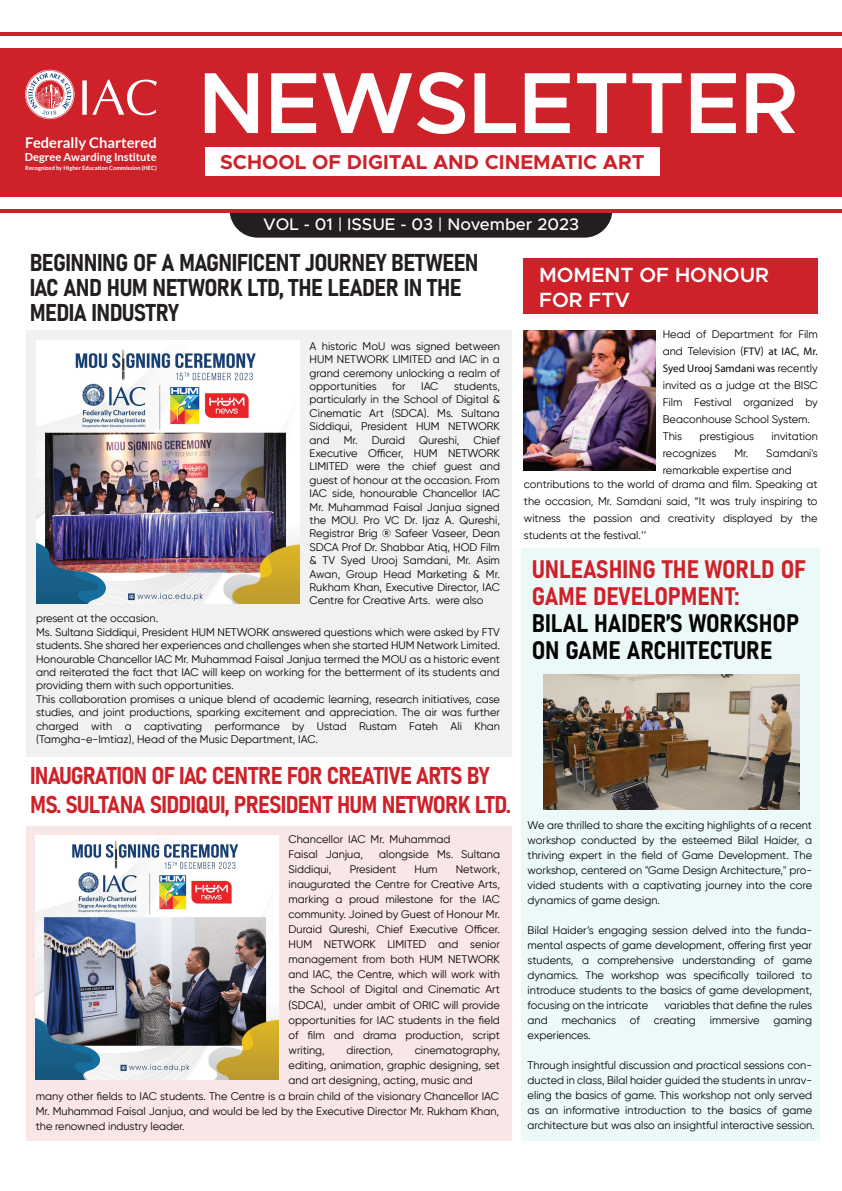
<style>
.page{position:relative;width:842px;height:1191px;background:#fff}
.page>*{position:absolute;margin:0;border:0;box-sizing:border-box;transform-origin:0 0}
.t1{font:600 87px "Metropolis";color:#fff}
.t2{font:50.4px "Optima";color:#fff}
.t3{font:25px/27px "Bahnschrift";color:#040503}
.t4{font:25px/27px "Bahnschrift";color:#ce212a}
.t5{font:24px/25px "Bahnschrift";letter-spacing:-.02em;color:#231f20}
.t6{font:24px/28.8px "Bahnschrift";letter-spacing:-.03em;color:#ce212a}
.t7{font:600 20.7px/24.8px "Metropolis";color:#fff}
.t8{font:700 20.2px "Metropolis";color:#ce212a}
.t9{font:500 16.8px "Metropolis";color:#fff}
.t10{font:700 14.7px "Lato";color:#fff}
.t11{font:700 11.1px "Lato";color:#fff}
.t12{font:11px/15px "Gilroy";color:#040503;text-align:justify}
.t13{font:11px "Myriad Pro";color:#040503}
.t14{font:700 5.8px "Lato";color:#fff}
.s1{font-family:"Myriad Pro"}
.s2{font-family:"Gilroy"}
</style>
<div class="page">
<div style="left:521px;top:549px;width:299px;height:591px;background:#ebf9f8"></div>
<div style="left:26px;top:330px;width:485px;height:426px;background:#f1f1f1"></div>
<svg style="left:230px;top:213px;width:382px;height:25px;background:#2d292a"></svg>
<div style="left:0;top:49px;width:842px;height:148px;background:#ce212a"></div>
<hr style="left:0;top:32px;width:842px;height:4px;background:#ce212a">
<hr style="left:0;top:209px;width:842px;height:4px;background:#ce212a">
<img style="left:36px;top:340px;width:264px;height:264px">
<img style="left:543px;top:674px;width:257px;height:135px">
<img style="left:524px;top:330px;width:131px;height:141px">
<div style="left:523px;top:258px;width:295px;height:56px;background:#ce212a"></div>
<div style="left:205px;top:148px;width:454px;height:28px;background:#fff"></div>
<svg style="left:25px;top:70px;width:49px;height:49px"></svg>
<div style="left:26px;top:826px;width:485px;height:314px;background:#f9e6e7"></div>
<img style="left:36px;top:836px;width:242px;height:243px">
<h2 class="t2" style="left:78px;top:72px;width:83px">IAC</h2>
<h3 class="t10" style="left:25px;top:134px;width:133px">Federally Chartered</h3>
<p class="t11" style="left:25px;top:151px;width:133px">Degree Awarding Institute</p>
<p class="t14" style="left:25px;top:165px;width:133px">Recognized by Higher Education Commission (HEC)</p>
<h1 class="t1" style="left:198px;top:48px;width:602px">NEWSLETTER</h1>
<h3 class="t8" style="left:220px;top:150px;width:426px">SCHOOL OF DIGITAL AND CINEMATIC ART</h3>
<h3 class="t9" style="left:263px;top:214px;width:317px">VOL - 01 | ISSUE - 03 | November 2023</h3>
<h3 class="t5" style="left:30px;top:248px;width:450px">BEGINNING OF A MAGNIFICENT JOURNEY BETWEEN<br>IAC AND HUM NETWORK LTD, THE LEADER IN THE<br>MEDIA INDUSTRY</h3>
<p class="t12" style="left:310px;top:339px;width:192px;line-height:13.4px">A historic MoU was signed between HUM NETWORK LIMITED and IAC in a grand ceremony unlocking a realm of opportunities</p>
<p class="t12" style="left:392px;top:378px;width:15px">for</p>
<p class="t12" style="left:421px;top:378px;width:19px">IAC</p>
<p class="t12" style="left:310px;top:379px;width:192px;line-height:13.4px;text-indent:144px">students, particularly in the School of Digital &amp; Cinematic Art (SDCA). Ms. Sultana Siddiqui, President HUM NETWORK and</p>
<p class="t12" style="left:310px;top:433px;width:192px;line-height:13.4px;text-indent:164px">Chief Executive Officer, HUM NETWORK LIMITED were the chief guest and guest of honour at the occasion. From IAC side, honourable Chancellor IAC Mr. Muhammad Faisal Janjua signed the MOU. Pro VC Dr. Ijaz A. Qureshi, Registrar Brig ® Safeer Vaseer, Dean SDCA Prof Dr. Shabbar Atiq, HOD Film &amp; TV Syed Urooj Samdani, Mr. Asim Awan, Group Head Marketing &amp; Mr.<br>Rukham Khan, Executive Director, IAC Centre for Creative Arts. were also</p>
<p class="t12" style="left:344px;top:432px;width:63px">Mr. Duraid</p>
<p class="t12" style="left:419px;top:432px;width:42px">Qureshi,</p>
<p class="t12" style="left:36px;top:611px;width:465px;line-height:13.4px;text-align:left">present at the occasion.<br>Ms. Sultana Siddiqui, President HUM NETWORK answered questions which were asked by FTV students. She shared her experiences and challenges when she started HUM Network Limited.<br>Honourable Chancellor IAC Mr. Muhammad Faisal Janjua termed the MOU as a historic event and reiterated the fact that IAC will keep on working for the betterment of its students and providing them with such opportunities.<br>This collaboration promises a unique blend of academic learning, research initiatives, case studies, and joint productions, sparking excitement and appreciation. The air was further charged with a captivating performance by Ustad Rustam Fateh Ali Khan (Tamgha-e-Imtiaz), Head of the Music Department, IAC.</p>
<h3 class="t6" style="left:30px;top:759px;width:482px">INAUGRATION OF IAC CENTRE FOR CREATIVE ARTS BY<br>MS. SULTANA SIDDIQUI, PRESIDENT HUM NETWORK LTD.</h3>
<p class="t12" style="left:289px;top:832px;width:163px">Chancellor IAC Mr. Muhammad<br>Faisal Janjua,</p>
<p class="t12" style="left:379px;top:847px;width:122px">alongside Ms. Sultana</p>
<p class="t12" style="left:289px;top:862px;width:44px">Siddiqui,</p>
<p class="t12" style="left:350px;top:862px;width:48px">President</p>
<p class="t12" style="left:414px;top:862px;width:24px">Hum</p>
<p class="t12" style="left:289px;top:862px;width:213px;text-indent:167px">Network, inaugurated the Centre for Creative Arts, marking a proud milestone for the IAC community. Joined by Guest of Honour Mr.<br>Duraid Qureshi, Chief Executive Officer.<br>HUM NETWORK LIMITED and senior management from both HUM NETWORK and IAC, the Centre, which will work with the School of Digital and Cinematic Art (SDCA), under ambit of ORIC will provide opportunities for IAC students in the field of film and drama production, script writing,</p>
<p class="t12" style="left:289px;top:1042px;width:213px;text-indent:126px">cinematography, editing, animation, graphic designing, set and art designing, acting, music and</p>
<p class="t12" style="left:347px;top:1042px;width:48px">direction,</p>
<p class="t12" style="left:36px;top:1088px;width:465px">many other fields to IAC students. The Centre is a brain child of the visionary Chancellor IAC Mr. Muhammad Faisal Janjua, and would be led by the Executive Director Mr. Rukham Khan, the renowned industry leader.</p>
<h3 class="t7" style="left:539px;top:262px;width:231px">MOMENT OF HONOUR<br>FOR FTV</h3>
<p class="t12" style="left:663px;top:325px;width:157px;line-height:17px">Head of Department for Film and Television (<span class="s1">FTV</span>) <span class="s1">at IAC, Mr.</span></p>
<p class="t13" style="left:663px;top:361px;width:157px">Syed Urooj Samdani was <span class="s2">recently</span></p>
<p class="t12" style="left:663px;top:376px;width:157px;line-height:17px;text-align:left">invited as a judge at the BISC<br>Film Festival organized by<br>Beaconhouse School System.<br>This</p>
<p class="t12" style="left:700px;top:428px;width:56px">prestigious</p>
<p class="t12" style="left:772px;top:428px;width:48px">invitation</p>
<p class="t12" style="left:663px;top:445px;width:55px">recognizes</p>
<p class="t12" style="left:663px;top:444px;width:157px;line-height:17px;text-indent:72px">Mr. Samdani's remarkable expertise and</p>
<p class="t12" style="left:524px;top:475px;width:295px;line-height:17px">contributions to the world of drama and film. Speaking at the occasion, Mr. Samdani said, “It was truly inspiring to witness the passion and creativity displayed by the students at the festival.’’</p>
<h3 class="t4" style="left:532px;top:554px;width:275px">UNLEASHING THE WORLD OF<br>GAME DEVELOPMENT:</h3>
<h3 class="t3" style="left:532px;top:608px;width:269px">BILAL HAIDER’S WORKSHOP<br>ON GAME ARCHITECTURE</h3>
<p class="t12" style="left:528px;top:817px;width:286px">We are thrilled to share the exciting highlights of a recent workshop conducted by the esteemed Bilal Haider, a thriving expert in the field of Game Development. The workshop, centered on "Game Design Architecture," pro&shy;vided students with a captivating journey into the core dynamics of game design.</p>
<p class="t12" style="left:528px;top:922px;width:286px">Bilal Haider’s engaging session delved into the funda&shy;mental aspects of game development, offering first year students, a comprehensive understanding of game dynamics. The workshop was specifically tailored to introduce students to the basics of game development, focusing on the intricate</p>
<p class="t12" style="left:664px;top:997px;width:149px">variables that define the rules</p>
<p class="t12" style="left:528px;top:1012px;width:22px">and</p>
<p class="t12" style="left:562px;top:1012px;width:56px">mechanics</p>
<p class="t12" style="left:630px;top:1012px;width:11px">of</p>
<p class="t12" style="left:654px;top:1012px;width:44px">creating</p>
<p class="t12" style="left:710px;top:1012px;width:51px">immersive</p>
<p class="t12" style="left:773px;top:1012px;width:40px">gaming</p>
<p class="t12" style="left:528px;top:1027px;width:65px">experiences.</p>
<p class="t12" style="left:528px;top:1057px;width:289px;text-align:left">Through insightful discussion and practical sessions con&shy;ducted in class, Bilal haider guided the students in unrav&shy;eling the basics of game. This workshop not only served as an informative introduction to the basics of game architecture but was also an insightful interactive session.</p>
</div>
